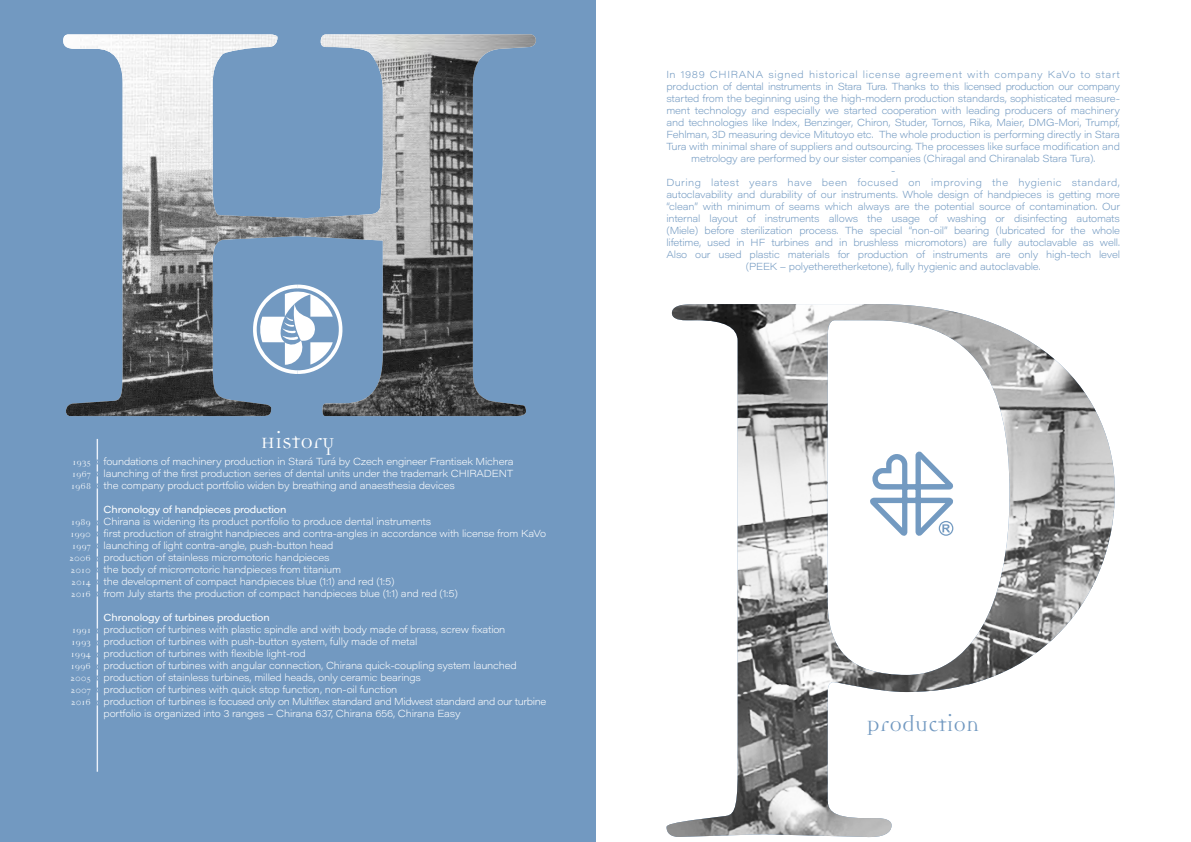
<style>
.page{position:relative;width:1191px;height:842px;background:#fff}
.page>*{position:absolute;margin:0;border:0;box-sizing:border-box;transform-origin:0 0}
.t1{font:24px "Democratica OT";color:#7299c1}
.t2{font:24px "Democratica OT";color:#fff}
.t3{font:200 10px/12px "Acumin Pro Wide";letter-spacing:-.02em;color:#7299c1;text-align:center}
.t4{font:200 10px/12px "Acumin Pro Wide";letter-spacing:-.02em;color:#fff}
.t5{font:10px/12px "Democratica OT";color:#fff;text-align:justify}
.t6{font:10px "Acumin Pro Wide";letter-spacing:-.02em;color:#fff}
</style>
<div class="page">
<div style="left:0;top:0;width:595px;height:842px;background:#7299c1"></div>
<img style="left:63px;top:34px;width:473px;height:382px">
<hr style="left:97px;top:439px;width:1px;height:333px;background:#ebf1fa">
<svg style="left:253px;top:285px;width:89px;height:89px"></svg>
<img style="left:666px;top:304px;width:448px;height:534px">
<svg style="left:868px;top:450px;width:86px;height:87px"></svg>
<p class="t5" style="left:71px;top:457px;width:21px">1935<br>1967<br>1968</p>
<p class="t5" style="left:69px;top:517px;width:23px">1989<br>1990<br>1997<br>2006<br>2010<br>2014<br>2016</p>
<p class="t5" style="left:70px;top:625px;width:22px">1991<br>1993<br>1994<br>1996<br>2005<br>2007<br>2016</p>
<h1 class="t2" style="left:261px;top:431px;width:76px">History</h1>
<p class="t4" style="left:104px;top:455px;width:411px;text-align:justify">foundations of machinery production in Stará Turá by Czech engineer Frantisek Michera launching of the first production series of dental units under the trademark CHIRADENT the company product portfolio widen by breathing and anaesthesia devices</p>
<p class="t6" style="left:104px;top:502px;width:184px">Chronology of handpieces production</p>
<p class="t4" style="left:104px;top:515px;width:444px">Chirana is widening its product portfolio to produce dental instruments<br>first production of straight handpieces and contra-angles in accordance with license from KaVo launching of light contra-angle, push-button head<br>production of stainless micromotoric handpieces<br>the body of micromotoric handpieces from titanium<br>the development of compact handpieces blue (1:1) and red (1:5)<br>from July starts the production of compact handpieces blue (1:1) and red (1:5)</p>
<p class="t6" style="left:104px;top:610px;width:168px">Chronology of turbines production</p>
<p class="t4" style="left:104px;top:623px;width:444px">production of turbines with plastic spindle and with body made of brass, screw fixation production of turbines with push-button system, fully made of metal<br>production of turbines with flexible light-rod<br>production of turbines with angular connection, Chirana quick-coupling system launched production of stainless turbines, milled heads, only ceramic bearings<br>production of turbines with quick stop function, non-oil function<br>production of turbines is focused only on Multiflex standard and Midwest standard and our turbine portfolio is organized into 3 ranges – Chirana 637, Chirana 656, Chirana Easy</p>
<p class="t3" style="left:666px;top:68px;width:455px">In 1989 CHIRANA signed historical license agreement with company KaVo to start production of dental instruments in Stara Tura. Thanks to this licensed production our company started from the beginning using the high-modern production standards, sophisticated measure&shy;ment technology and especially we started cooperation with leading producers of machinery and technologies like Index, Benzinger, Chiron, Studer, Tornos, Rika, Maier, DMG-Mori, Trumpf, Fehlman, 3D measuring device Mitutoyo etc. The whole production is performing directly in Stara Tura with minimal share of suppliers and outsourcing. The processes like surface modification and metrology are performed by our sister companies (Chiragal and Chiranalab Stara Tura).<br>-<br>During latest years have been focused on improving the hygienic standard, autoclavability and durability of our instruments. Whole design of handpieces is getting more “clean” with minimum of seams which always are the potential source of contamination. Our internal layout of instruments allows the usage of washing or disinfecting automats (Miele) before sterilization process. The special “non-oil” bearing (lubricated for the whole lifetime, used in HF turbines and in brushless micromotors) are fully autoclavable as well.<br>Also our used plastic materials for production of instruments are only high-tech level (PEEK – polyetheretherketone), fully hygienic and autoclavable.</p>
<h1 class="t1" style="left:866px;top:714px;width:114px">Production</h1>
</div>
